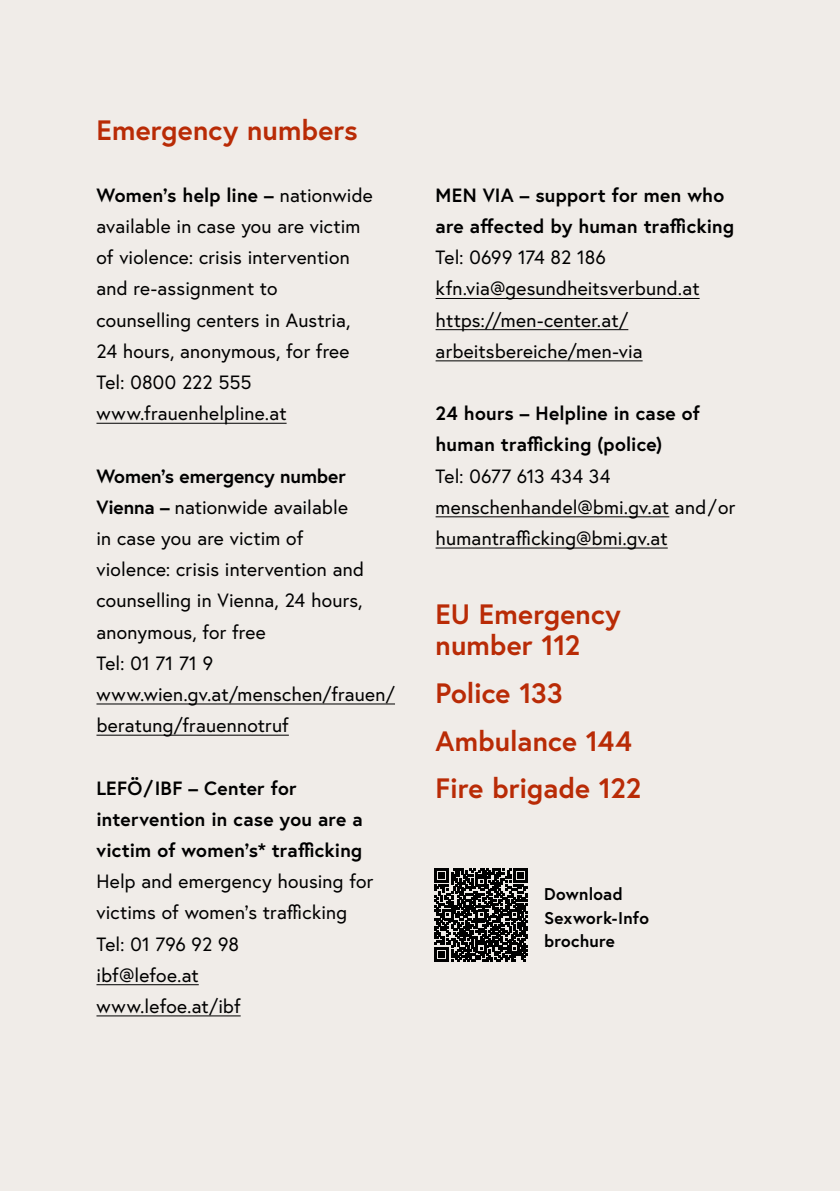
<style>
.page{position:relative;width:840px;height:1191px;background:#fff}
.page>*{position:absolute;margin:0;border:0;box-sizing:border-box;transform-origin:0 0}
.h2_ohne_Nummerierung{font:700 28px/30.8px "Europa Austria";letter-spacing:.005em;color:#b92b06}
.p_Abstand_danach{font:19.2px/31.2px "Europa Austria";letter-spacing:.01em;color:#000}
.p_Abstand_danach-2{font:700 19.2px/31.2px "Europa Austria";letter-spacing:.01em;color:#000}
.p_Bildbeschriftung{font:700 17px/23.4px "Europa Austria";letter-spacing:.015em;color:#000}
.s1{font-weight:700}
</style>
<div class="page">
<div style="left:0;top:0;width:839px;height:1191px;background:#f0ece8"></div>
<hr style="left:96px;top:423px;width:190px;height:1px;background:#000">
<hr style="left:96px;top:703px;width:299px;height:1px;background:#000">
<hr style="left:96px;top:735px;width:193px;height:1px;background:#000">
<hr style="left:96px;top:984px;width:103px;height:1px;background:#000">
<hr style="left:96px;top:1015px;width:144px;height:1px;background:#000">
<hr style="left:435px;top:298px;width:264px;height:1px;background:#000">
<hr style="left:435px;top:329px;width:193px;height:1px;background:#000">
<hr style="left:435px;top:360px;width:207px;height:1px;background:#000">
<hr style="left:435px;top:516px;width:234px;height:1px;background:#000">
<hr style="left:435px;top:547px;width:232px;height:1px;background:#000">
<svg style="left:434px;top:868px;width:93px;height:93px"></svg>
<h2 class="h2_ohne_Nummerierung" style="left:96px;top:113px;width:262px">Emergency numbers</h2>
<p class="p_Abstand_danach" style="left:96px;top:179px;width:278px"><span class="s1">Women’s help line –</span> nationwide available in case you are victim of violence: crisis intervention and re-assignment to counselling centers in Austria,<br>24 hours, anonymous, for free</p>
<p class="p_Abstand_danach" style="left:96px;top:366px;width:157px">Tel: 0800 222 555</p>
<p class="p_Abstand_danach" style="left:96px;top:397px;width:191px">www.frauenhelpline.at</p>
<p class="p_Abstand_danach" style="left:96px;top:460px;width:269px"><span class="s1">Women’s emergency number<br>Vienna –</span> nationwide available in case you are victim of violence: crisis intervention and counselling in Vienna, 24 hours, anonymous, for free</p>
<p class="p_Abstand_danach" style="left:96px;top:647px;width:118px">Tel: 01 71 71 9</p>
<p class="p_Abstand_danach" style="left:96px;top:678px;width:300px">www.wien.gv.at/menschen/frauen/ beratung/frauennotruf</p>
<p class="p_Abstand_danach-2" style="left:96px;top:771px;width:267px">LEFÖ/IBF – Center for intervention in case you are a victim of women’s* trafficking</p>
<p class="p_Abstand_danach" style="left:96px;top:865px;width:278px">Help and emergency housing for victims of women’s trafficking</p>
<p class="p_Abstand_danach" style="left:96px;top:927px;width:144px">Tel: 01 796 92 98</p>
<p class="p_Abstand_danach" style="left:96px;top:959px;width:104px">ibf@lefoe.at</p>
<p class="p_Abstand_danach" style="left:96px;top:990px;width:146px">www.lefoe.at/ibf</p>
<p class="p_Abstand_danach-2" style="left:435px;top:179px;width:300px">MEN VIA – support for men who are affected by human trafficking</p>
<p class="p_Abstand_danach" style="left:435px;top:242px;width:172px">Tel: 0699 174 82 186</p>
<p class="p_Abstand_danach" style="left:435px;top:273px;width:265px">kfn.via@gesundheitsverbund.at</p>
<p class="p_Abstand_danach" style="left:435px;top:304px;width:208px">https://men-center.at/ arbeitsbereiche/men-via</p>
<p class="p_Abstand_danach-2" style="left:435px;top:397px;width:266px">24 hours – Helpline in case of human trafficking (police)</p>
<p class="p_Abstand_danach" style="left:435px;top:460px;width:176px">Tel: 0677 613 434 34</p>
<p class="p_Abstand_danach" style="left:435px;top:491px;width:301px">menschenhandel@bmi.gv.at and/or humantrafficking@bmi.gv.at</p>
<h2 class="h2_ohne_Nummerierung" style="left:435px;top:598px;width:187px">EU Emergency number 112</h2>
<h2 class="h2_ohne_Nummerierung" style="left:435px;top:676px;width:129px">Police 133</h2>
<h2 class="h2_ohne_Nummerierung" style="left:435px;top:724px;width:197px">Ambulance 144</h2>
<h2 class="h2_ohne_Nummerierung" style="left:435px;top:772px;width:207px">Fire brigade 122</h2>
<p class="p_Bildbeschriftung" style="left:544px;top:882px;width:106px">Download<br>Sexwork-Info brochure</p>
</div>
